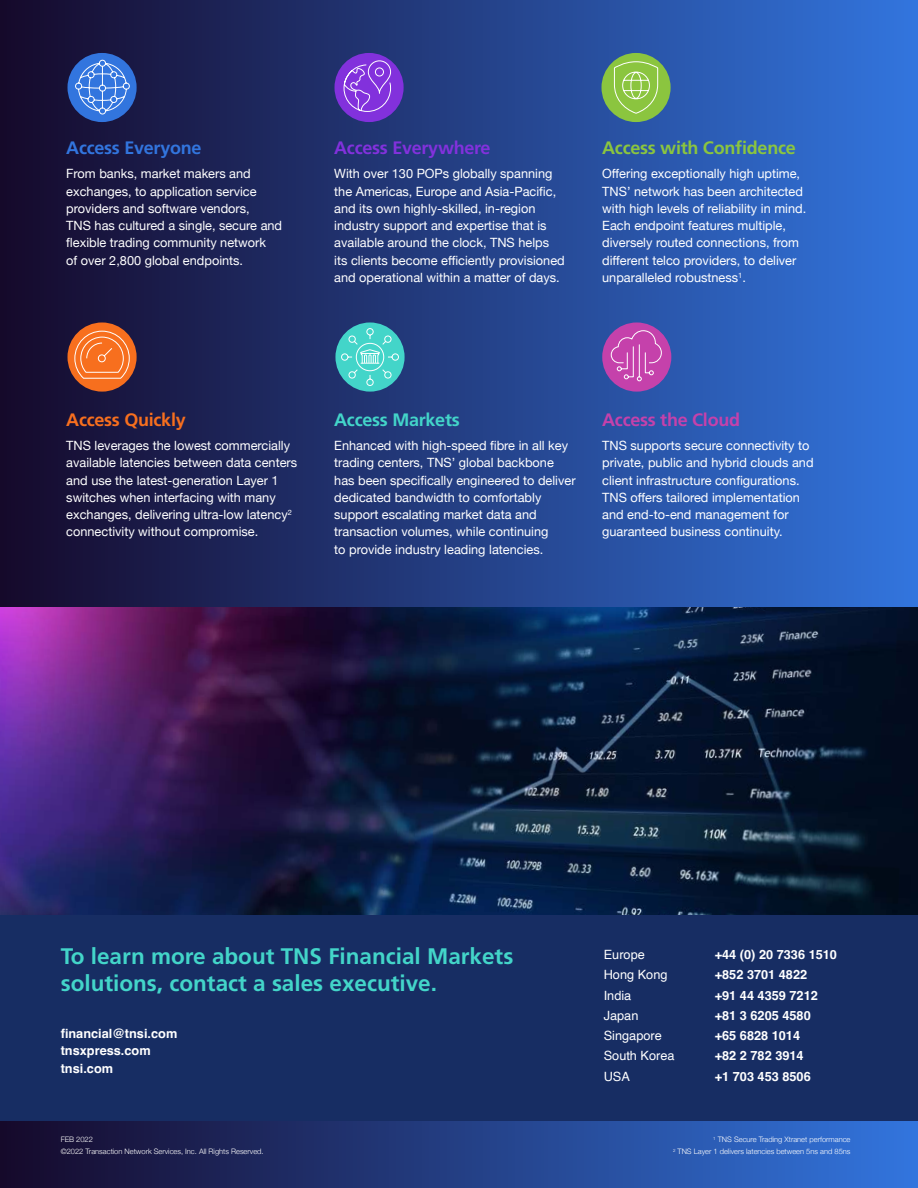
<style>
.page{position:relative;width:918px;height:1188px;background:#fff}
.page>*{position:absolute;margin:0;border:0;box-sizing:border-box;transform-origin:0 0}
.t1{font:700 22.5px/27px "Frutiger LT Std";color:#43d5c9}
.t2{font:700 18px "Frutiger LT Std";letter-spacing:-.015em;color:#8bc53f}
.t3{font:700 18px "Frutiger LT Std";letter-spacing:-.015em;color:#8231dc}
.t4{font:700 18px "Frutiger LT Std";letter-spacing:-.015em;color:#3275de}
.t5{font:700 18px "Frutiger LT Std";letter-spacing:-.015em;color:#c541ab}
.t6{font:700 18px "Frutiger LT Std";letter-spacing:-.015em;color:#f76f1e}
.t7{font:700 18px "Frutiger LT Std";letter-spacing:-.015em;color:#43d5c9}
.t8{font:12.75px/17.2px "Helvetica Neue";color:#fff}
.t9{font:700 12.75px/17.2px "Helvetica";color:#fff}
.t10{font:12.75px "Helvetica";color:#fff}
.t11{font:300 7.5px/12px "Helvetica Neue";color:#fff}
</style>
<div class="page">
<div style="left:0;top:0;width:918px;height:1188px;background:linear-gradient(to right,#15092a,#3275de)"></div>
<div style="left:0;top:914px;width:918px;height:206px;background:#172d63"></div>
<img style="left:0;top:607px;width:918px;height:307px">
<div style="left:68px;top:53px;width:69px;height:69px;background:#3275de;border-radius:50%"></div>
<svg style="left:75px;top:59px;width:55px;height:56px"></svg>
<div style="left:334px;top:53px;width:70px;height:69px;background:#8231dc;border-radius:50%"></div>
<svg style="left:343px;top:60px;width:49px;height:126px"></svg>
<div style="left:602px;top:53px;width:69px;height:69px;background:#8bc53f;border-radius:50%"></div>
<svg style="left:613px;top:61px;width:46px;height:53px"></svg>
<div style="left:68px;top:322px;width:69px;height:70px;background:#f76f1e;border-radius:50%"></div>
<svg style="left:74px;top:330px;width:56px;height:50px"></svg>
<svg style="left:335px;top:322px;width:70px;height:70px"></svg>
<svg style="left:341px;top:328px;width:58px;height:58px;background:#57d1ca"></svg>
<div style="left:602px;top:322px;width:69px;height:70px;background:#c541ab;border-radius:50%"></div>
<svg style="left:610px;top:330px;width:52px;height:52px"></svg>
<h2 class="t4" style="left:66px;top:138px;width:137px">Access Everyone</h2>
<p class="t8" style="left:66px;top:166px;width:217px">From banks, market makers and exchanges, to application service providers and software vendors,<br>TNS has cultured a single, secure and flexible trading community network<br>of over 2,800 global endpoints.</p>
<h2 class="t3" style="left:334px;top:138px;width:158px">Access Everywhere</h2>
<p class="t8" style="left:334px;top:166px;width:232px">With over 130 POPs globally spanning the Americas, Europe and Asia-Pacific, and its own highly-skilled, in-region industry support and expertise that is available around the clock, TNS helps its clients become efficiently provisioned and operational within a matter of days.</p>
<h2 class="t2" style="left:602px;top:138px;width:195px">Access with Confidence</h2>
<p class="t8" style="left:602px;top:166px;width:206px">Offering exceptionally high uptime, TNS’ network has been architected with high levels of reliability in mind.<br>Each endpoint features multiple, diversely routed connections, from different telco providers, to deliver unparalleled robustness<sup>1</sup>.</p>
<h2 class="t6" style="left:66px;top:409px;width:121px">Access Quickly</h2>
<p class="t8" style="left:66px;top:438px;width:232px">TNS leverages the lowest commercially available latencies between data centers and use the latest-generation Layer 1 switches when interfacing with many exchanges, delivering ultra-low latency<sup>2 </sup>connectivity without compromise.</p>
<h2 class="t7" style="left:334px;top:409px;width:127px">Access Markets</h2>
<p class="t8" style="left:334px;top:438px;width:243px">Enhanced with high-speed fibre in all key trading centers, TNS’ global backbone has been specifically engineered to deliver dedicated bandwidth to comfortably support escalating market data and transaction volumes, while continuing<br>to provide industry leading latencies.</p>
<h2 class="t5" style="left:602px;top:409px;width:139px">Access the Cloud</h2>
<p class="t8" style="left:602px;top:438px;width:213px">TNS supports secure connectivity to private, public and hybrid clouds and client infrastructure configurations.<br>TNS offers tailored implementation and end-to-end management for guaranteed business continuity.</p>
<h1 class="t1" style="left:61px;top:943px;width:454px">To learn more about TNS Financial Markets solutions, contact a sales executive.</h1>
<p class="t9" style="left:61px;top:1027px;width:118px">financial@tnsi.com tnsxpress.com tnsi.com</p>
<p class="t11" style="left:61px;top:1133px;width:204px">FEB 2022<br>©2022 Transaction Network Services, Inc. All Rights Reserved.</p>
<p class="t10" style="left:604px;top:945px;width:43px">Europe</p>
<p class="t9" style="left:715px;top:948px;width:124px">+44 (0) 20 7336 1510</p>
<p class="t10" style="left:604px;top:965px;width:65px">Hong Kong</p>
<p class="t9" style="left:715px;top:968px;width:94px">+852 3701 4822</p>
<p class="t10" style="left:604px;top:985px;width:29px">India</p>
<p class="t9" style="left:715px;top:988px;width:105px">+91 44 4359 7212</p>
<p class="t10" style="left:604px;top:1006px;width:36px">Japan</p>
<p class="t9" style="left:715px;top:1008px;width:98px">+81 3 6205 4580</p>
<p class="t10" style="left:604px;top:1026px;width:60px">Singapore</p>
<p class="t9" style="left:715px;top:1029px;width:87px">+65 6828 1014</p>
<p class="t10" style="left:604px;top:1046px;width:72px">South Korea</p>
<p class="t9" style="left:715px;top:1049px;width:90px">+82 2 782 3914</p>
<p class="t10" style="left:604px;top:1066px;width:28px">USA</p>
<p class="t9" style="left:715px;top:1069px;width:98px">+1 703 453 8506</p>
<p class="t11" style="left:673px;top:1133px;width:179px;text-align:right"><sup>1</sup> TNS Secure Trading Xtranet performance<br><sup>2</sup> TNS Layer 1 delivers latencies between 5ns and 85ns</p>
</div>
